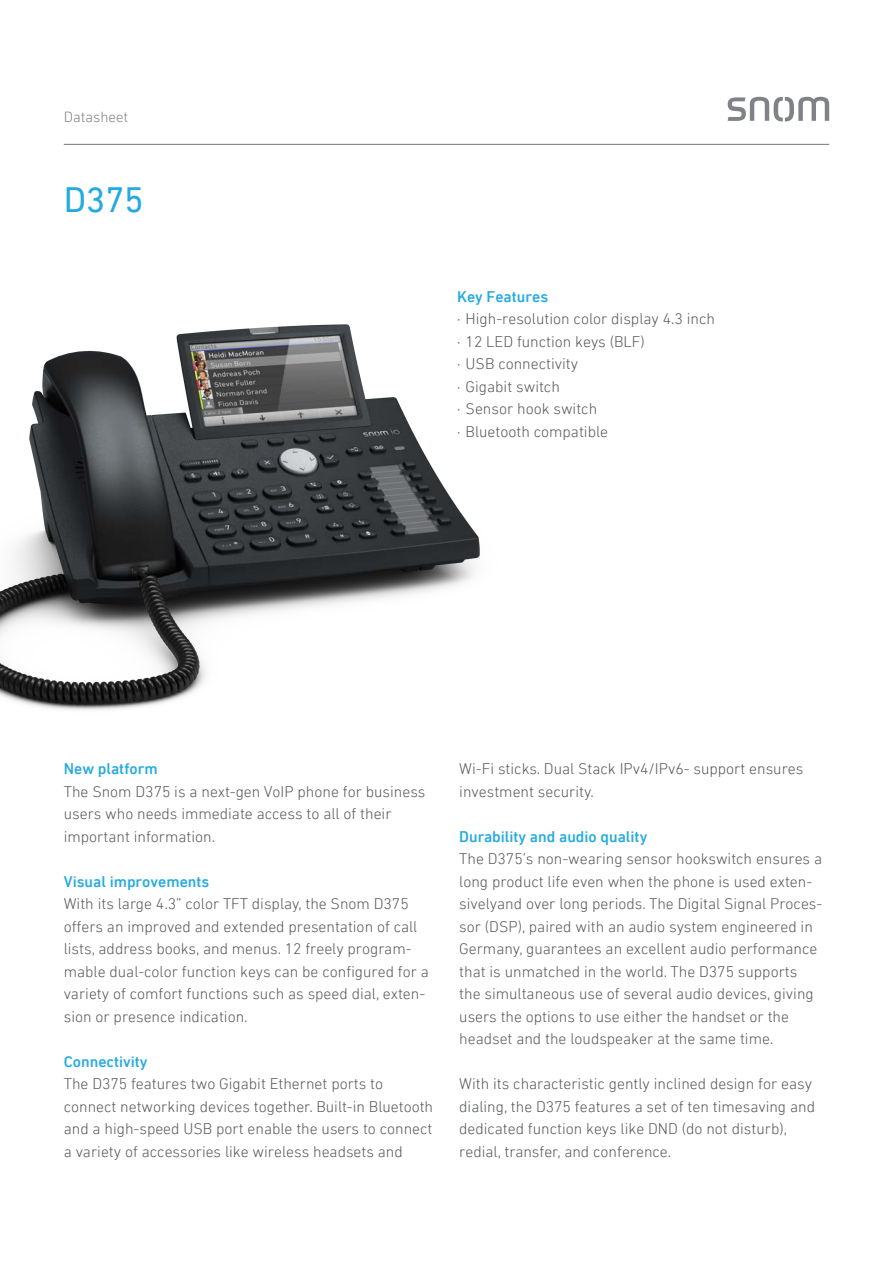
<style>
.page{position:relative;width:893px;height:1263px;background:#fff}
.page>*{position:absolute;margin:0;border:0;box-sizing:border-box;transform-origin:0 0}
.t1{font:36px "DIN Next LT Pro";color:#24aae1}
.t2{font:300 15.75px/22.5px "DIN Next LT Pro";color:#57585a}
.t3{font:500 15.75px "DIN Next LT Pro";color:#24aae1}
.Überschrift_Datenblä{font:300 15px "DIN Next LT Pro";color:#808285}
</style>
<div class="page">
<hr style="left:64px;top:144px;width:765px;height:1px;background:#808285">
<img style="left:0;top:324px;width:480px;height:386px">
<svg style="left:728px;top:97px;width:101px;height:25px"></svg>
<p class="Überschrift_Datenblä" style="left:64px;top:108px;width:66px">Datasheet</p>
<p class="t1" style="left:64px;top:178px;width:81px">D375</p>
<p class="t3" style="left:457px;top:287px;width:93px">Key Features</p>
<p class="t2" style="left:457px;top:307px;width:259px">· High-resolution color display 4.3 inch</p>
<p class="t2" style="left:457px;top:330px;width:189px">· 12 LED function keys (BLF)</p>
<p class="t2" style="left:457px;top:352px;width:123px">· USB connectivity</p>
<p class="t2" style="left:457px;top:375px;width:104px">· Gigabit switch</p>
<p class="t2" style="left:457px;top:397px;width:142px">· Sensor hook switch</p>
<p class="t2" style="left:457px;top:420px;width:152px">· Bluetooth compatible</p>
<p class="t3" style="left:64px;top:760px;width:95px">New platform</p>
<p class="t2" style="left:64px;top:780px;width:363px">The Snom D375 is a next-gen VoIP phone for business users who needs immediate access to all of their important information.</p>
<p class="t3" style="left:64px;top:872px;width:147px">Visual improvements</p>
<p class="t2" style="left:64px;top:892px;width:367px">With its large 4.3” color TFT display, the Snom D375 offers an improved and extended presentation of call lists, address books, and menus. 12 freely program&shy;mable dual-color function keys can be configured for a variety of comfort functions such as speed dial, exten&shy;sion or presence indication.</p>
<p class="t3" style="left:64px;top:1052px;width:85px">Connectivity</p>
<p class="t2" style="left:64px;top:1072px;width:371px">The D375 features two Gigabit Ethernet ports to connect networking devices together. Built-in Bluetooth and a high-speed USB port enable the users to connect a variety of accessories like wireless headsets and</p>
<p class="t2" style="left:459px;top:757px;width:346px">Wi-Fi sticks. Dual Stack IPv4/IPv6- support ensures investment security.</p>
<p class="t3" style="left:459px;top:827px;width:190px">Durability and audio quality</p>
<p class="t2" style="left:459px;top:847px;width:365px">The D375’s non-wearing sensor hookswitch ensures a long product life even when the phone is used exten&shy;sivelyand over long periods. The Digital Signal Proces&shy;sor (DSP), paired with an audio system engineered in Germany, guarantees an excellent audio performance that is unmatched in the world. The D375 supports</p>
<p class="t2" style="left:459px;top:982px;width:356px">the simultaneous use of several audio devices, giving users the options to use either the handset or the headset and the loudspeaker at the same time.</p>
<p class="t2" style="left:459px;top:1072px;width:357px">With its characteristic gently inclined design for easy dialing, the D375 features a set of ten timesaving and dedicated function keys like DND (do not disturb), redial, transfer, and conference.</p>
</div>
